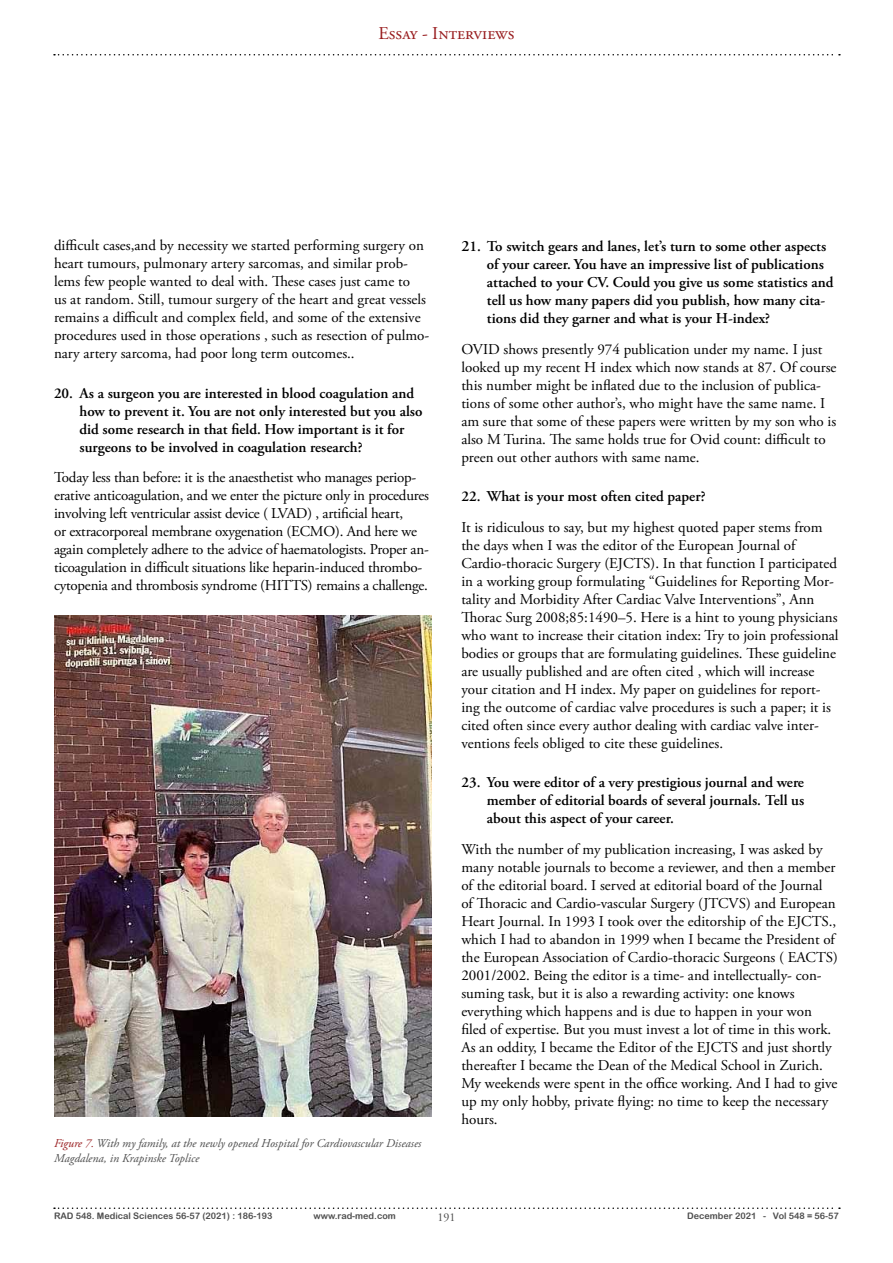
<style>
.page{position:relative;width:893px;height:1263px;background:#fff}
.page>*{position:absolute;margin:0;border:0;box-sizing:border-box;transform-origin:0 0}
.t1{font:18px "Adobe Garamond Pro";color:#981c1e}
.t2{font:15px/18px "Adobe Garamond Pro";color:#000}
.t3{font:600 15px/18px "Adobe Garamond Pro";color:#000}
.t4{font:italic 12px/14.4px "Adobe Garamond Pro";color:#4d4d4d}
.t5{font:12px "Adobe Garamond Pro";color:#4d4d4d}
.t6{font:9px "Arial Rounded MT Bold";color:#4d4d4d}
.s1{color:#981c1e}
.s2{font-size:15.75px}
</style>
<div class="page">
<svg style="left:54px;top:54px;width:786px;height:2px"></svg>
<svg style="left:54px;top:1207px;width:786px;height:2px"></svg>
<img style="left:54px;top:616px;width:378px;height:501px">
<p class="t1" style="left:378px;top:23px;width:138px">Essay - Interviews</p>
<p class="t2" style="left:54px;top:237px;width:377px">difficult cases,and by necessity we started performing surgery on heart tumours, pulmonary artery sarcomas, and similar prob&shy;lems few people wanted to deal with. These cases just came to<br>us at random. Still, tumour surgery of the heart and great vessels remains a difficult and complex field, and some of the extensive procedures used in those operations , such as resection of pulmo&shy;nary artery sarcoma, had poor long term outcomes..</p>
<p class="t3" style="left:80px;top:384px;width:344px;text-indent:-26px">20. As a surgeon you are interested in blood coagulation and how to prevent it. You are not only interested but you also did some research in that field. How important is it for surgeons to be involved in coagulation research?</p>
<p class="t2" style="left:54px;top:469px;width:376px">Today less than before: it is the anaesthetist who manages periop&shy;erative anticoagulation, and we enter the picture only in procedures involving left ventricular assist device ( LVAD) , artificial heart,<br>or extracorporeal membrane oxygenation (ECMO). And here we again completely adhere to the advice of haematologists. Proper an&shy;ticoagulation in difficult situations like heparin-induced thrombo&shy;cytopenia and thrombosis syndrome (HITTS) remains a challenge.</p>
<p class="t4" style="left:54px;top:1136px;width:369px"><span class="s1">Figure 7.</span> With my family, at the newly opened Hospital for Cardiovascular Diseases<br>Magdalena, in Krapinske Toplice</p>
<p class="t3" style="left:487px;top:237px;width:348px;text-indent:-26px"><span class="s2">2</span>1. To switch gears and lanes, let’s turn to some other aspects of your career. You have an impressive list of publications attached to your CV. Could you give us some statistics and tell us how many papers did you publish, how many cita&shy;tions did they garner and what is your H-index?</p>
<p class="t2" style="left:461px;top:340px;width:377px">OVID shows presently 974 publication under my name. I just looked up my recent H index which now stands at 87. Of course this number might be inflated due to the inclusion of publica&shy;tions of some other author’s, who might have the same name. I am sure that some of these papers were written by my son who is also M Turina. The same holds true for Ovid count: difficult to preen out other authors with same name.</p>
<p class="t3" style="left:461px;top:487px;width:246px">22. What is your most often cited paper?</p>
<p class="t2" style="left:461px;top:518px;width:379px">It is ridiculous to say, but my highest quoted paper stems from the days when I was the editor of the European Journal of Cardio-thoracic Surgery (EJCTS). In that function I participated in a working group formulating “Guidelines for Reporting Mor&shy;tality and Morbidity After Cardiac Valve Interventions”, Ann Thorac Surg 2008;85:1490–5. Here is a hint to young physicians who want to increase their citation index: Try to join professional bodies or groups that are formulating guidelines. These guideline are usually published and are often cited , which will increase your citation and H index. My paper on guidelines for report&shy;ing the outcome of cardiac valve procedures is such a paper; it is cited often since every author dealing with cardiac valve inter&shy;ventions feels obliged to cite these guidelines.</p>
<p class="t3" style="left:487px;top:773px;width:319px;text-align:justify;text-indent:-26px">23. You were editor of a very prestigious journal and were member of editorial boards of several journals. Tell us about this aspect of your career.</p>
<p class="t2" style="left:461px;top:840px;width:378px">With the number of my publication increasing, I was asked by many notable journals to become a reviewer, and then a member of the editorial board. I served at editorial board of the Journal of Thoracic and Cardio-vascular Surgery (JTCVS) and European Heart Journal. In 1993 I took over the editorship of the EJCTS., which I had to abandon in 1999 when I became the President of the European Association of Cardio-thoracic Surgeons ( EACTS)<br>2001/2002. Being the editor is a time- and intellectually- con&shy;suming task, but it is also a rewarding activity: one knows everything which happens and is due to happen in your won filed of expertise. But you must invest a lot of time in this work.<br>As an oddity, I became the Editor of the EJCTS and just shortly thereafter I became the Dean of the Medical School in Zurich.<br>My weekends were spent in the office working. And I had to give up my only hobby, private flying: no time to keep the necessary hours.</p>
<p class="t6" style="left:54px;top:1210px;width:220px">RAD 548. Medical Sciences 56-57 (2021) : 186-193</p>
<p class="t6" style="left:314px;top:1210px;width:84px">www.rad-med.com</p>
<p class="t5" style="left:437px;top:1210px;width:19px">191</p>
<p class="t6" style="left:687px;top:1210px;width:153px">December 2021 - Vol 548 = 56-57</p>
</div>
